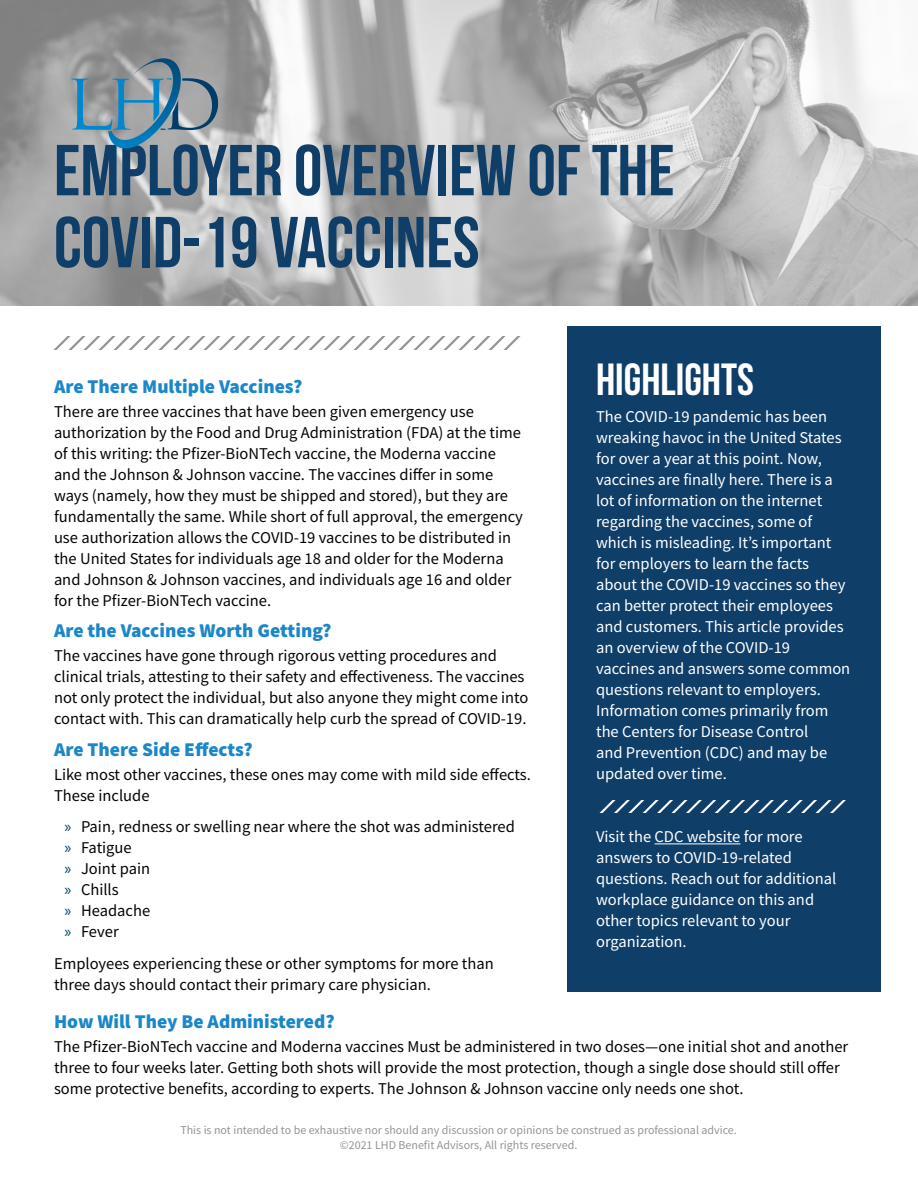
<style>
.page{position:relative;width:918px;height:1188px;background:#fff}
.page>*{position:absolute;margin:0;border:0;box-sizing:border-box;transform-origin:0 0}
.t1{font:700 72px/72px "Bebas Neue";color:#0f3e68}
.t2{font:700 45px "Bebas Neue";color:#fff}
.t3{font:900 19.5px "Source Sans Pro";color:#1c87c8}
.t4{font:16.5px/21px "Source Sans Pro";color:#040503}
.t5{font:16.5px/21px "Source Sans Pro";color:#fff}
.t6{font:12px "Source Sans Pro";color:#939598}
.s1{font-family:"Myriad Pro";color:#003d69}
</style>
<div class="page">
<img style="left:0;top:0;width:918px;height:306px">
<div style="left:567px;top:326px;width:313px;height:666px;background:#0f3e68"></div>
<hr style="left:655px;top:843px;width:85px;height:1px;background:#fff">
<svg style="left:71px;top:58px;width:147px;height:72px;background:#7e95a2"></svg>
<svg style="left:53px;top:336px;width:468px;height:14px"></svg>
<svg style="left:599px;top:800px;width:247px;height:13px"></svg>
<p class="t1" style="left:54px;top:134px;width:622px">EMPLOYER OVERVIEW OF THE<br>COVID-19 VACCINES</p>
<p class="t3" style="left:54px;top:373px;width:250px">Are There Multiple Vaccines?</p>
<p class="t4" style="left:54px;top:401px;width:471px">There are three vaccines that have been given emergency use authorization by the Food and Drug Administration (FDA) at the time of this writing: the Pfizer-BioNTech vaccine, the Moderna vaccine and the Johnson &amp; Johnson vaccine. The vaccines differ in some ways (namely, how they must be shipped and stored), but they are fundamentally the same. While short of full approval, the emergency use authorization allows the COVID-19 vaccines to be distributed in the United States for individuals age 18 and older for the Moderna and Johnson &amp; Johnson vaccines, and individuals age 16 and older for the Pfizer-BioNTech vaccine.</p>
<p class="t3" style="left:54px;top:617px;width:279px">Are the Vaccines Worth Getting?</p>
<p class="t4" style="left:54px;top:645px;width:476px">The vaccines have gone through rigorous vetting procedures and clinical trials, attesting to their safety and effectiveness. The vaccines not only protect the individual, but also anyone they might come into contact with. This can dramatically help curb the spread of COVID-19.</p>
<p class="t3" style="left:54px;top:736px;width:200px">Are There Side Effects?</p>
<p class="t4" style="left:54px;top:764px;width:478px">Like most other vaccines, these ones may come with mild side effects.<br>These include</p>
<p class="t4" style="left:64px;top:816px;width:452px"><span class="s1">»</span> Pain, redness or swelling near where the shot was administered</p>
<p class="t4" style="left:64px;top:837px;width:69px"><span class="s1">»</span> Fatigue</p>
<p class="t4" style="left:64px;top:858px;width:87px"><span class="s1">»</span> Joint pain</p>
<p class="t4" style="left:64px;top:879px;width:56px"><span class="s1">»</span> Chills</p>
<p class="t4" style="left:64px;top:900px;width:87px"><span class="s1">»</span> Headache</p>
<p class="t4" style="left:64px;top:921px;width:56px"><span class="s1">»</span> Fever</p>
<p class="t4" style="left:54px;top:953px;width:441px">Employees experiencing these or other symptoms for more than three days should contact their primary care physician.</p>
<p class="t2" style="left:596px;top:355px;width:159px">HIGHLIGHTS</p>
<p class="t5" style="left:596px;top:406px;width:256px">The COVID-19 pandemic has been wreaking havoc in the United States for over a year at this point. Now, vaccines are finally here. There is a lot of information on the internet regarding the vaccines, some of which is misleading. It’s important for employers to learn the facts about the COVID-19 vaccines so they can better protect their employees and customers. This article provides an overview of the COVID-19 vaccines and answers some common questions relevant to employers.<br>Information comes primarily from the Centers for Disease Control<br>and Prevention (CDC) and may be updated over time.</p>
<p class="t5" style="left:596px;top:826px;width:242px">Visit the CDC website for more answers to COVID-19-related questions. Reach out for additional workplace guidance on this and other topics relevant to your organization.</p>
<p class="t3" style="left:54px;top:1008px;width:282px">How Will They Be Administered?</p>
<p class="t4" style="left:54px;top:1036px;width:796px">The Pfizer-BioNTech vaccine and Moderna vaccines Must be administered in two doses—one initial shot and another three to four weeks later. Getting both shots will provide the most protection, though a single dose should still offer some protective benefits, according to experts. The Johnson &amp; Johnson vaccine only needs one shot.</p>
<p class="t6" style="left:180px;top:1123px;width:558px">This is not intended to be exhaustive nor should any discussion or opinions be construed as professional advice.</p>
<p class="t6" style="left:340px;top:1137px;width:239px">©2021 LHD Benefit Advisors, All rights reserved.</p>
</div>
